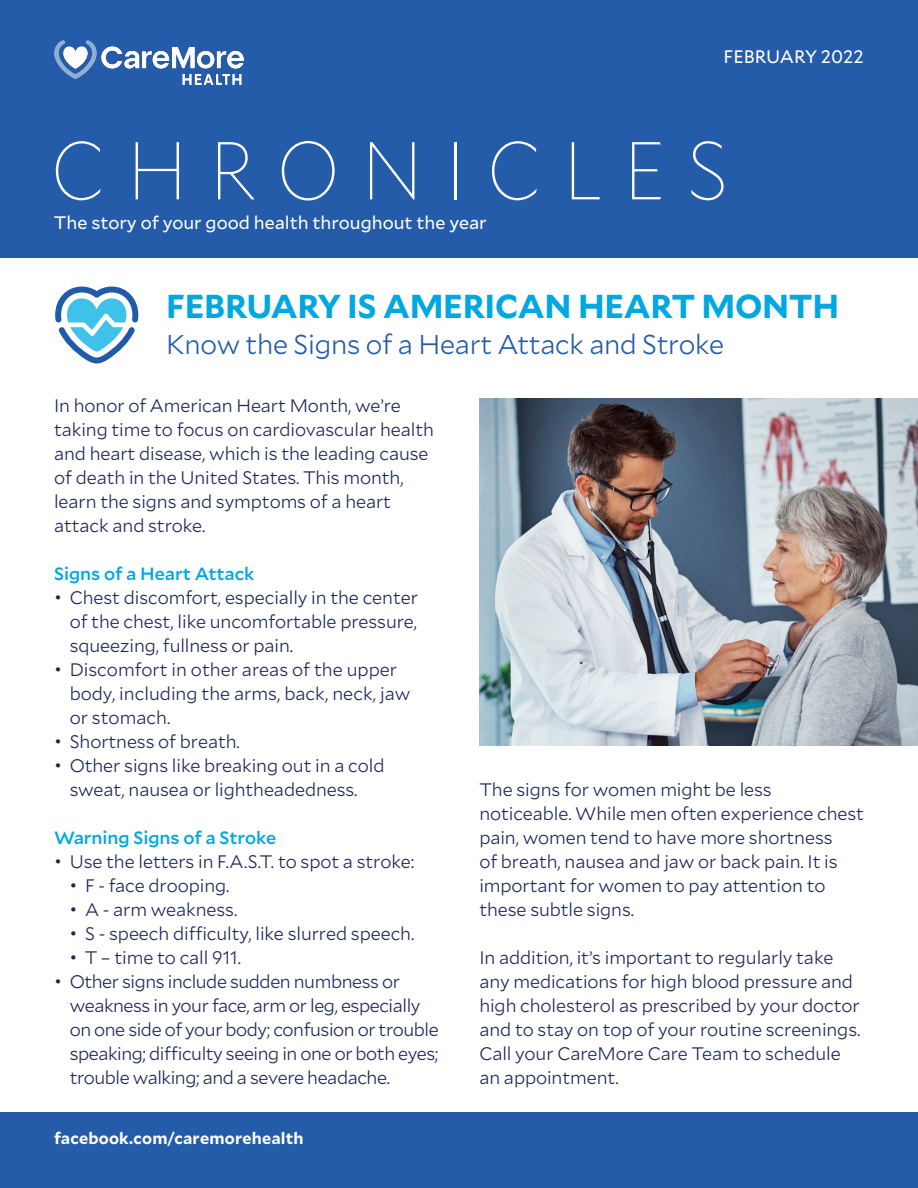
<style>
.page{position:relative;width:918px;height:1188px;background:#fff}
.page>*{position:absolute;margin:0;border:0;box-sizing:border-box;transform-origin:0 0}
.t1{font:100 81.75px "Mallory Compact";letter-spacing:.27em;color:#fff}
.t2{font:700 33px "Mallory";letter-spacing:-.01em;color:#00a7e1}
.t3{font:300 27px "Mallory";letter-spacing:-.01em;color:#255caa}
.t4{font:300 18px/24px "Mallory";letter-spacing:-.005em;color:#1d2758}
.t5{font:300 18px/24px "Mallory";letter-spacing:-.025em;color:#1d2758}
.t6{font:18px "Mallory";color:#fff}
.t7{font:500 18px "Mallory";letter-spacing:-.005em;color:#00a7e1}
.t8{font:700 16.2px "Mallory";letter-spacing:.015em;color:#fff}
</style>
<div class="page">
<div style="left:0;top:0;width:918px;height:258px;background:#255caa"></div>
<div style="left:0;top:1113px;width:918px;height:75px;background:#255caa"></div>
<img style="left:54px;top:41px;width:189px;height:43px">
<svg style="left:55px;top:287px;width:83px;height:76px"></svg>
<img style="left:479px;top:399px;width:439px;height:347px">
<p class="t6" style="left:724px;top:44px;width:142px">FEBRUARY 2022</p>
<p class="t1" style="left:51px;top:111px;width:680px">CHRONICLES</p>
<p class="t6" style="left:54px;top:210px;width:434px">The story of your good health throughout the year</p>
<p class="t2" style="left:166px;top:282px;width:675px">FEBRUARY IS AMERICAN HEART MONTH</p>
<p class="t3" style="left:166px;top:325px;width:559px">Know the Signs of a Heart Attack and Stroke</p>
<p class="t4" style="left:54px;top:393px;width:381px">In honor of American Heart Month, we’re taking time to focus on cardiovascular health and heart disease, which is the leading cause of death in the United States. This month, learn the signs and symptoms of a heart attack and stroke.</p>
<p class="t7" style="left:54px;top:561px;width:202px">Signs of a Heart Attack</p>
<p class="t4" style="left:70px;top:585px;width:350px;text-align:justify;text-indent:-16px">• Chest discomfort, especially in the center of the chest, like uncomfortable pressure, squeezing, fullness or pain.</p>
<p class="t4" style="left:70px;top:657px;width:342px;text-indent:-16px">• Discomfort in other areas of the upper body, including the arms, back, neck, jaw or stomach.</p>
<p class="t4" style="left:54px;top:729px;width:187px">• Shortness of breath.</p>
<p class="t4" style="left:70px;top:753px;width:316px;text-indent:-16px">• Other signs like breaking out in a cold sweat, nausea or lightheadedness.</p>
<p class="t7" style="left:54px;top:825px;width:224px">Warning Signs of a Stroke</p>
<p class="t4" style="left:54px;top:849px;width:362px">• Use the letters in F.A.S.T. to spot a stroke:</p>
<p class="t4" style="left:69px;top:873px;width:162px">• F - face drooping.</p>
<p class="t4" style="left:69px;top:897px;width:169px">• A - arm weakness.</p>
<p class="t4" style="left:69px;top:921px;width:346px">• S - speech difficulty, like slurred speech.</p>
<p class="t4" style="left:69px;top:945px;width:173px">• T – time to call 911.</p>
<p class="t5" style="left:70px;top:969px;width:371px;text-indent:-16px">• Other signs include sudden numbness or weakness in your face, arm or leg, especially on one side of your body; confusion or trouble speaking; difficulty seeing in one or both eyes; trouble walking; and a severe headache.</p>
<p class="t4" style="left:479px;top:777px;width:386px">The signs for women might be less noticeable. While men often experience chest pain, women tend to have more shortness<br>of breath, nausea and jaw or back pain. It is important for women to pay attention to these subtle signs.</p>
<p class="t4" style="left:479px;top:945px;width:383px">In addition, it’s important to regularly take any medications for high blood pressure and high cholesterol as prescribed by your doctor and to stay on top of your routine screenings.<br>Call your CareMore Care Team to schedule an appointment.</p>
<p class="t8" style="left:54px;top:1127px;width:251px">facebook.com/caremorehealth</p>
</div>
